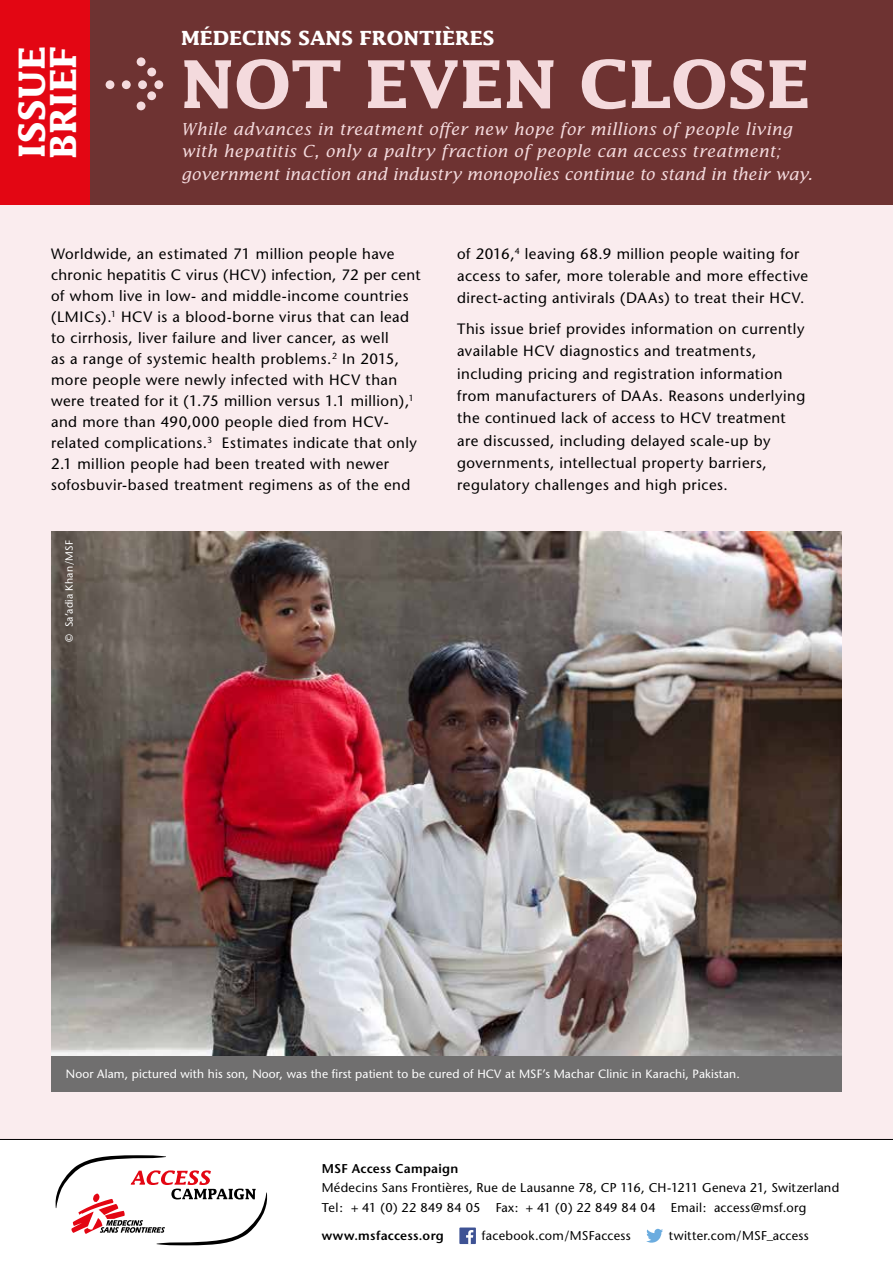
<style>
.page{position:relative;width:893px;height:1263px;background:#fff}
.page>*{position:absolute;margin:0;border:0;box-sizing:border-box;transform-origin:0 0}
.t1{font:700 66px "Lucida";color:#f4dadd}
.t2{font:700 36px/31.5px "Lucida";letter-spacing:.01em;color:#fff}
.t3{font:700 19.5px "Lucida";color:#fff}
.t4{font:italic 16.5px/22.5px "Lucida";letter-spacing:.01em;color:#f4dadd}
.t5{font:15px/21.1px "Stone Sans";letter-spacing:.035em;color:#000}
.t6{font:12.75px/19.5px "Stone Sans";letter-spacing:.02em;color:#000}
.t7{font:600 12.75px "Stone Sans";letter-spacing:.02em;color:#000}
.t8{font:12px "Stone Sans";letter-spacing:.01em;color:#fff}
.t9{font:10.5px "Stone Sans";letter-spacing:.025em;color:#fff}
</style>
<div class="page">
<div style="left:0;top:0;width:893px;height:1140px;background:#faecee"></div>
<div style="left:0;top:0;width:893px;height:204px;background:#6e3332"></div>
<div style="left:106px;top:80px;width:8px;height:9px;background:#f4dadd;border-radius:50%"></div>
<div style="left:122px;top:80px;width:9px;height:9px;background:#f4dadd;border-radius:50%"></div>
<div style="left:138px;top:80px;width:9px;height:9px;background:#f4dadd;border-radius:50%"></div>
<div style="left:154px;top:80px;width:9px;height:9px;background:#f4dadd;border-radius:50%"></div>
<div style="left:147px;top:91px;width:9px;height:9px;background:#f4dadd;border-radius:50%"></div>
<div style="left:137px;top:102px;width:8px;height:8px;background:#f4dadd;border-radius:50%"></div>
<div style="left:147px;top:68px;width:9px;height:8px;background:#f4dadd;border-radius:50%"></div>
<div style="left:137px;top:57px;width:8px;height:9px;background:#f4dadd;border-radius:50%"></div>
<div style="left:459px;top:1227px;width:17px;height:17px;background:#3e5294"></div>
<svg style="left:466px;top:1230px;width:7px;height:14px"></svg>
<svg style="left:646px;top:1229px;width:17px;height:14px"></svg>
<svg style="left:56px;top:1155px;width:211px;height:90px"></svg>
<hr style="left:0;top:1139px;width:893px;height:1px;background:#000">
<img style="left:51px;top:531px;width:791px;height:526px">
<div style="left:51px;top:1057px;width:791px;height:35px;background:#706f6f"></div>
<div style="left:0;top:0;width:89px;height:204px;background:#e30613"></div>
<h2 class="t2" style="left:15px;top:158px;width:114px;rotate:-90deg">ISSUE<br>BRIEF</h2>
<h3 class="t3" style="left:181px;top:26px;width:315px">MÉDECINS SANS FRONTIÈRES</h3>
<h1 class="t1" style="left:181px;top:44px;width:630px">NOT EVEN CLOSE</h1>
<p class="t4" style="left:181px;top:117px;width:633px">While advances in treatment offer new hope for millions of people living with hepatitis C, only a paltry fraction of people can access treatment; government inaction and industry monopolies continue to stand in their way.</p>
<p class="t5" style="left:51px;top:243px;width:371px">Worldwide, an estimated 71 million people have chronic hepatitis C virus (HCV) infection, 72 per cent of whom live in low- and middle-income countries (LMICs).<sup>1</sup> HCV is a blood-borne virus that can lead to cirrhosis, liver failure and liver cancer, as well<br>as a range of systemic health problems.<sup>2</sup> In 2015, more people were newly infected with HCV than were treated for it (1.75 million versus 1.1 million),<sup>1 </sup>and more than 490,000 people died from HCV&shy;related complications.<sup>3</sup> Estimates indicate that only 2.1 million people had been treated with newer sofosbuvir-based treatment regimens as of the end</p>
<p class="t5" style="left:457px;top:242px;width:352px;line-height:22.4px">of 2016,<sup>4</sup> leaving 68.9 million people waiting for access to safer, more tolerable and more effective direct-acting antivirals (DAAs) to treat their HCV.</p>
<p class="t5" style="left:457px;top:318px;width:350px;line-height:22.4px">This issue brief provides information on currently available HCV diagnostics and treatments, including pricing and registration information from manufacturers of DAAs. Reasons underlying the continued lack of access to HCV treatment are discussed, including delayed scale-up by governments, intellectual property barriers, regulatory challenges and high prices.</p>
<p class="t9" style="left:63px;top:642px;width:103px;rotate:-90deg">© Sa’adia Khan/MSF</p>
<p class="t8" style="left:66px;top:1066px;width:675px">Noor Alam, pictured with his son, Noor, was the first patient to be cured of HCV at MSF’s Machar Clinic in Karachi, Pakistan.</p>
<p class="t7" style="left:322px;top:1160px;width:138px">MSF Access Campaign</p>
<p class="t6" style="left:322px;top:1178px;width:519px">Médecins Sans Frontières, Rue de Lausanne 78, CP 116, CH-1211 Geneva 21, Switzerland<br>Tel: + 41 (0) 22 849 84 05 Fax: + 41 (0) 22 849 84 04 Email: access@msf.org</p>
<p class="t7" style="left:322px;top:1227px;width:124px">www.msfaccess.org</p>
<p class="t6" style="left:482px;top:1226px;width:151px">facebook.com/MSFaccess</p>
<p class="t6" style="left:669px;top:1226px;width:142px">twitter.com/MSF_access</p>
</div>
